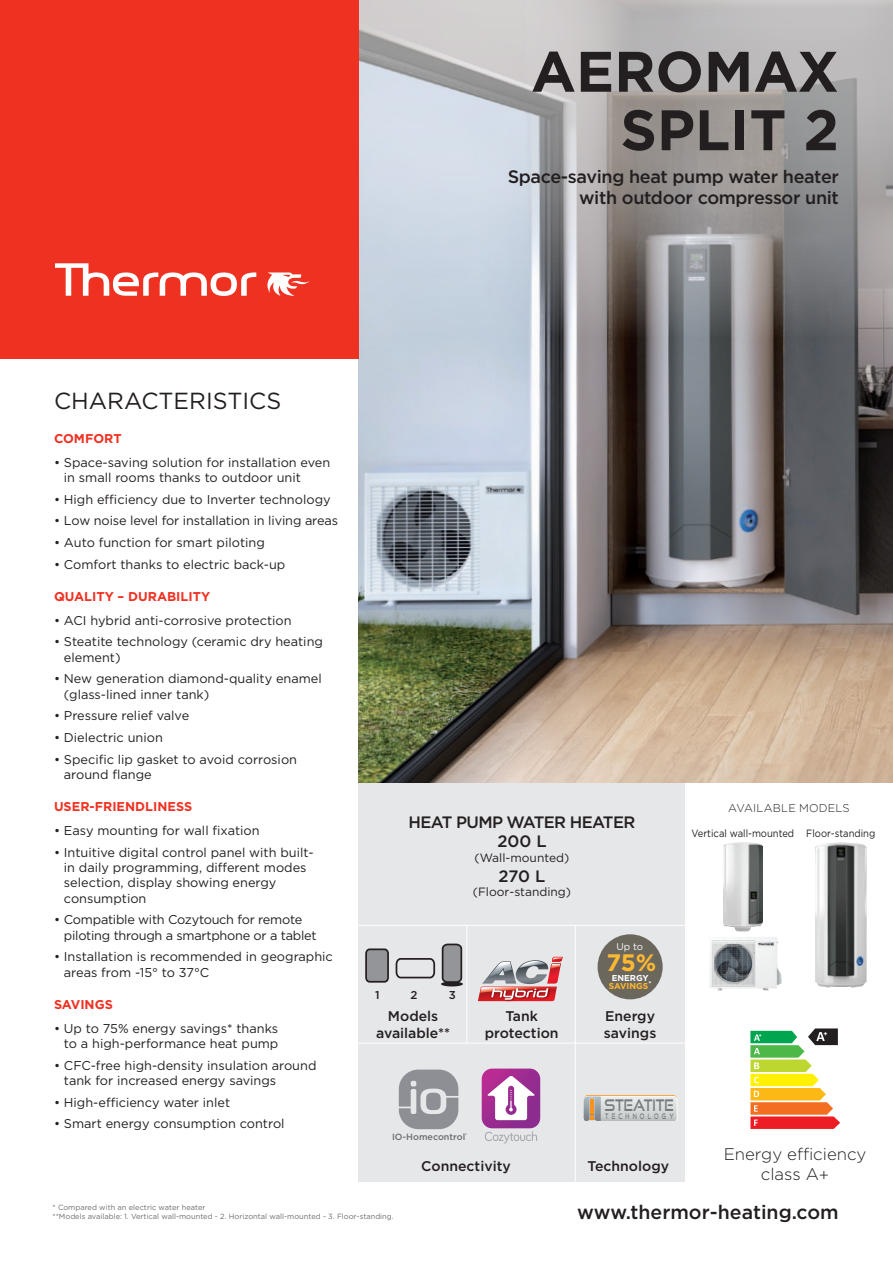
<style>
.page{position:relative;width:893px;height:1263px;background:#fff}
.page>*{position:absolute;margin:0;border:0;box-sizing:border-box;transform-origin:0 0}
.t1{font:700 57px/58.5px "Gotham";color:#231f20;text-align:right}
.t2{font:700 23.85px "Gotham";color:#fdb931}
.t3{font:23.25px "Gotham";color:#231f20}
.t4{font:500 19.5px "Gotham";color:#231f20}
.t5{font:500 18px/21px "Gotham";letter-spacing:-.02em;color:#231f20;text-align:right}
.t6{font:300 16.8px/20.1px "Gotham";color:#231f20;text-align:center}
.t7{font:500 16.5px/19.8px "Gotham";letter-spacing:-.04em;color:#231f20;text-align:center}
.t8{font:15.9px "Good Times Rg";color:#767b7f;scale:.77 1}
.t9{font:700 15px "Gotham";color:#fff}
.t10{font:500 14.1px/16.8px "Gotham";color:#231f20;text-align:center}
.t11{font:12.75px/15.3px "Gotham";color:#231f20}
.t12{font:12.75px/15.3px "Gotham";letter-spacing:-.02em;color:#231f20}
.t13{font:700 12.75px "Gotham";color:#ef3122}
.t14{font:12px "Gotham";color:#231f20}
.t15{font:500 11.4px "Gotham";color:#231f20}
.t16{font:300 11.25px "Gotham";letter-spacing:.015em;color:#231f20}
.t17{font:10.5px "Gotham";color:#231f20;scale:.9 1}
.t18{font:9.75px "Gotham";color:#fff}
.t19{font:500 9px "Gotham";color:#6c6d70}
.t20{font:700 8.55px/8.6px "Gotham";color:#fdb931;text-align:center}
.t21{font:7.5px/9px "Gotham";color:#6c6d70}
.t22{font:7.5px "Good Times Rg";letter-spacing:.675em;color:#767b7f;scale:.63 1}
.t23{font:700 6.45px "Gotham";color:#fff}
.t24{font:700 4.65px "Gotham";color:#fff}
.s1{color:#fff}
</style>
<div class="page">
<div style="left:358px;top:773px;width:327px;height:409px;background:#e6e7e9"></div>
<img style="left:358px;top:337px;width:535px;height:445px">
<img style="left:489px;top:1001px;width:62px;height:1px">
<svg style="left:478px;top:957px;width:85px;height:44px"></svg>
<svg style="left:583px;top:1095px;width:94px;height:26px"></svg>
<hr style="left:358px;top:1043px;width:327px;height:1px;background:#fff">
<hr style="left:358px;top:925px;width:327px;height:1px;background:#fff">
<div style="left:598px;top:934px;width:65px;height:65px;background:#6c675d;border-radius:50%"></div>
<div style="left:366px;top:949px;width:22px;height:33px;background:#939598;border-radius:4px"></div>
<div style="left:365px;top:948px;width:24px;height:35px;border:2px solid #231f20;border-radius:4px"></div>
<svg style="left:395px;top:943px;width:68px;height:39px"></svg>
<div style="left:441px;top:981px;width:22px;height:5px;background:#231f20;border-radius:50%"></div>
<hr style="left:575px;top:926px;width:1px;height:261px;background:#fff">
<hr style="left:466px;top:925px;width:1px;height:118px;background:#fff">
<svg style="left:358px;top:0;width:535px;height:337px;background:#aeadb0"></svg>
<svg style="left:399px;top:1069px;width:60px;height:61px"></svg>
<img style="left:815px;top:842px;width:52px;height:145px">
<img style="left:723px;top:842px;width:40px;height:89px">
<img style="left:709px;top:937px;width:73px;height:54px">
<div style="left:0;top:0;width:358px;height:358px;background:#ef3122"></div>
<svg style="left:267px;top:272px;width:43px;height:24px"></svg>
<svg style="left:55px;top:263px;width:201px;height:33px"></svg>
<svg style="left:750px;top:1028px;width:90px;height:101px"></svg>
<svg style="left:482px;top:1068px;width:58px;height:75px"></svg>
<h1 class="t1" style="left:531px;top:42px;width:309px">AEROMAX<br>SPLIT 2</h1>
<h3 class="t5" style="left:508px;top:166px;width:333px">Space-saving heat pump water heater with outdoor compressor unit</h3>
<h3 class="t3" style="left:54px;top:386px;width:229px">CHARACTERISTICS</h3>
<p class="t13" style="left:54px;top:430px;width:69px">COMFORT</p>
<p class="t11" style="left:64px;top:454px;width:268px;text-indent:-10px">• Space-saving solution for installation even in small rooms thanks to outdoor unit</p>
<p class="t11" style="left:54px;top:491px;width:278px">• High efficiency due to Inverter technology</p>
<p class="t11" style="left:54px;top:513px;width:286px">• Low noise level for installation in living areas</p>
<p class="t11" style="left:54px;top:534px;width:212px">• Auto function for smart piloting</p>
<p class="t11" style="left:54px;top:556px;width:233px">• Comfort thanks to electric back-up</p>
<p class="t13" style="left:54px;top:588px;width:158px">QUALITY – DURABILITY</p>
<p class="t11" style="left:54px;top:612px;width:239px">• ACI hybrid anti-corrosive protection</p>
<p class="t11" style="left:64px;top:634px;width:261px;text-indent:-10px">• Steatite technology (ceramic dry heating element)</p>
<p class="t11" style="left:64px;top:671px;width:259px;text-indent:-10px">• New generation diamond-quality enamel (glass-lined inner tank)</p>
<p class="t11" style="left:54px;top:708px;width:137px">• Pressure relief valve</p>
<p class="t11" style="left:54px;top:730px;width:110px">• Dielectric union</p>
<p class="t11" style="left:64px;top:751px;width:235px;text-indent:-10px">• Specific lip gasket to avoid corrosion around flange</p>
<p class="t13" style="left:54px;top:798px;width:140px">USER-FRIENDLINESS</p>
<p class="t11" style="left:54px;top:823px;width:207px">• Easy mounting for wall fixation</p>
<p class="t11" style="left:64px;top:844px;width:251px;text-indent:-10px">• Intuitive digital control panel with built&shy;in daily programming, different modes selection, display showing energy consumption</p>
<p class="t12" style="left:64px;top:912px;width:254px;text-indent:-10px">• Compatible with Cozytouch for remote piloting through a smartphone or a tablet</p>
<p class="t11" style="left:64px;top:949px;width:270px;text-indent:-10px">• Installation is recommended in geographic areas from -15° to 37°C</p>
<p class="t13" style="left:54px;top:996px;width:60px">SAVINGS</p>
<p class="t11" style="left:54px;top:1020px;width:226px;text-align:right">• Up to 75% energy savings* thanks to a high-performance heat pump</p>
<p class="t11" style="left:64px;top:1057px;width:254px;text-indent:-10px">• CFC-free high-density insulation around tank for increased energy savings</p>
<p class="t11" style="left:54px;top:1094px;width:178px">• High-efficiency water inlet</p>
<p class="t11" style="left:54px;top:1116px;width:232px">• Smart energy consumption control</p>
<p class="t7" style="left:409px;top:811px;width:228px">HEAT PUMP WATER HEATER<br>200 L</p>
<p class="t14" style="left:475px;top:850px;width:96px">(Wall-mounted)</p>
<p class="t7" style="left:499px;top:865px;width:48px">270 L</p>
<p class="t14" style="left:473px;top:884px;width:100px">(Floor-standing)</p>
<p class="t15" style="left:375px;top:987px;width:6px">1</p>
<p class="t15" style="left:411px;top:987px;width:8px">2</p>
<p class="t15" style="left:449px;top:987px;width:9px">3</p>
<p class="t10" style="left:376px;top:1008px;width:76px">Models available**</p>
<p class="t10" style="left:485px;top:1008px;width:75px">Tank protection</p>
<p class="t18" style="left:616px;top:941px;width:28px">Up to</p>
<p class="t20" style="left:609px;top:973px;width:44px"><span class="s1">ENERGY<br></span>SAVINGS<sup>*</sup></p>
<h2 class="t2" style="left:606px;top:948px;width:51px">75%</h2>
<p class="t10" style="left:604px;top:1008px;width:54px;text-align:left">Energy savings</p>
<p class="t16" style="left:728px;top:800px;width:123px">AVAILABLE MODELS</p>
<p class="t17" style="left:691px;top:826px;width:206px">Vertical wall-mounted Floor-standing</p>
<p class="t9" style="left:741px;top:828px;width:11px">+</p>
<p class="t24" style="left:759px;top:1032px;width:4px">+</p>
<p class="t23" style="left:823px;top:1029px;width:6px">+</p>
<p class="t19" style="left:392px;top:1131px;width:77px">IO-Homecontrol<sup>®</sup></p>
<p class="t10" style="left:421px;top:1157px;width:91px">Connectivity</p>
<p class="t8" style="left:604px;top:1096px;width:92px">STEATITE</p>
<p class="t22" style="left:605px;top:1112px;width:110px">TECHNOLOGY</p>
<p class="t10" style="left:588px;top:1157px;width:83px">Technology</p>
<h3 class="t6" style="left:724px;top:1143px;width:144px">Energy efficiency class A+</h3>
<p class="t21" style="left:53px;top:1202px;width:343px">* Compared with an electric water heater<br>**Models available: 1. Vertical wall-mounted - 2. Horizontal wall-mounted - 3. Floor-standing.</p>
<h3 class="t4" style="left:577px;top:1199px;width:263px">www.thermor-heating.com</h3>
</div>
